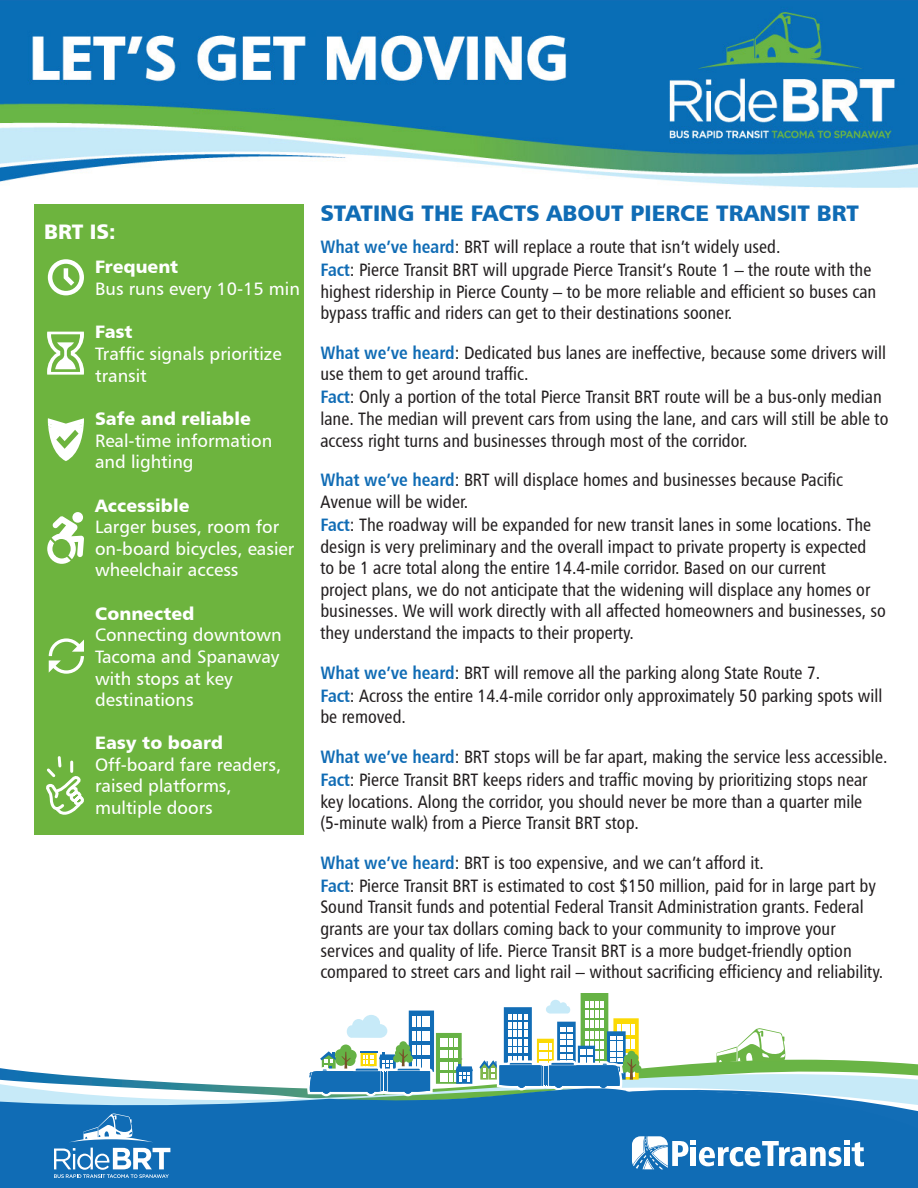
<style>
.page{position:relative;width:918px;height:1188px;background:#fff}
.page>*{position:absolute;margin:0;border:0;box-sizing:border-box;transform-origin:0 0}
.t1{font:22.5px "Humanist 777 BT Black B";color:#106cb5}
.t2{font:21px "Humanist 777 BT Black B";color:#fff}
.t3{font:18px/21.6px "Humanist 777 BT Roman Condensed B";color:#231f20}
.t4{font:18px/21.6px "Humanist 777 BT Roman B";color:#fff}
.s1{font-family:"Humanist 777 BT Black B"}
.s2{font-family:"Humanist 777 BT Bold Condensed B";color:#106cb5}
</style>
<div class="page">
<div style="left:34px;top:204px;width:270px;height:631px;background:#6db43e"></div>
<div style="left:0;top:0;width:918px;height:38px;background:#096eb6"></div>
<img style="left:0;top:7px;width:918px;height:181px">
<div style="left:0;top:1125px;width:918px;height:63px;background:#106cb5"></div>
<svg style="left:48px;top:259px;width:36px;height:36px"></svg>
<svg style="left:49px;top:638px;width:35px;height:36px"></svg>
<div style="left:72px;top:512px;width:11px;height:11px;background:#fff;border-radius:50%"></div>
<svg style="left:47px;top:516px;width:37px;height:48px"></svg>
<svg style="left:47px;top:332px;width:37px;height:43px"></svg>
<svg style="left:48px;top:418px;width:36px;height:43px"></svg>
<svg style="left:46px;top:756px;width:38px;height:59px"></svg>
<svg style="left:0;top:994px;width:918px;height:184px"></svg>
<p class="t2" style="left:44px;top:219px;width:73px">BRT IS:</p>
<p class="t4" style="left:95px;top:256px;width:206px"><span class="s1">Frequent<br></span>Bus runs every 10-15 min</p>
<p class="t4" style="left:95px;top:321px;width:188px"><span class="s1">Fast<br></span>Traffic signals prioritize transit</p>
<p class="t4" style="left:95px;top:408px;width:179px"><span class="s1">Safe and reliable<br></span>Real-time information and lighting</p>
<p class="t4" style="left:95px;top:494px;width:201px"><span class="s1">Accessible<br></span>Larger buses, room for on-board bicycles, easier wheelchair access</p>
<p class="t4" style="left:95px;top:602px;width:188px"><span class="s1">Connected<br></span>Connecting downtown<br>Tacoma and Spanaway with stops at key destinations</p>
<p class="t4" style="left:95px;top:732px;width:188px"><span class="s1">Easy to board<br></span>Off-board fare readers, raised platforms, multiple doors</p>
<p class="t1" style="left:320px;top:198px;width:540px">STATING THE FACTS ABOUT PIERCE TRANSIT BRT</p>
<p class="t3" style="left:320px;top:236px;width:462px"><span class="s2">What we’ve heard</span>: BRT will replace a route that isn’t widely used.</p>
<p class="t3" style="left:320px;top:259px;width:558px"><span class="s2">Fact</span>: Pierce Transit BRT will upgrade Pierce Transit’s Route 1 – the route with the highest ridership in Pierce County – to be more reliable and efficient so buses can bypass traffic and riders can get to their destinations sooner.</p>
<p class="t3" style="left:320px;top:341px;width:567px"><span class="s2">What we’ve heard</span>: Dedicated bus lanes are ineffective, because some drivers will use them to get around traffic.</p>
<p class="t3" style="left:320px;top:386px;width:570px"><span class="s2">Fact</span>: Only a portion of the total Pierce Transit BRT route will be a bus-only median lane. The median will prevent cars from using the lane, and cars will still be able to access right turns and businesses through most of the corridor.</p>
<p class="t3" style="left:320px;top:469px;width:524px"><span class="s2">What we’ve heard</span>: BRT will displace homes and businesses because Pacific<br>Avenue will be wider.</p>
<p class="t3" style="left:320px;top:514px;width:567px"><span class="s2">Fact</span>: The roadway will be expanded for new transit lanes in some locations. The design is very preliminary and the overall impact to private property is expected<br>to be 1 acre total along the entire 14.4-mile corridor. Based on our current<br>project plans, we do not anticipate that the widening will displace any homes or businesses. We will work directly with all affected homeowners and businesses, so they understand the impacts to their property.</p>
<p class="t3" style="left:320px;top:661px;width:501px"><span class="s2">What we’ve heard</span>: BRT will remove all the parking along State Route 7.</p>
<p class="t3" style="left:320px;top:684px;width:564px"><span class="s2">Fact</span>: Across the entire 14.4-mile corridor only approximately 50 parking spots will be removed.</p>
<p class="t3" style="left:320px;top:746px;width:569px"><span class="s2">What we’ve heard</span>: BRT stops will be far apart, making the service less accessible.</p>
<p class="t3" style="left:320px;top:769px;width:549px"><span class="s2">Fact</span>: Pierce Transit BRT keeps riders and traffic moving by prioritizing stops near key locations. Along the corridor, you should never be more than a quarter mile (5-minute walk) from a Pierce Transit BRT stop.</p>
<p class="t3" style="left:320px;top:851px;width:445px"><span class="s2">What we’ve heard</span>: BRT is too expensive, and we can’t afford it.</p>
<p class="t3" style="left:320px;top:875px;width:564px"><span class="s2">Fact</span>: Pierce Transit BRT is estimated to cost $150 million, paid for in large part by Sound Transit funds and potential Federal Transit Administration grants. Federal grants are your tax dollars coming back to your community to improve your services and quality of life. Pierce Transit BRT is a more budget-friendly option compared to street cars and light rail – without sacrificing efficiency and reliability.</p>
</div>
